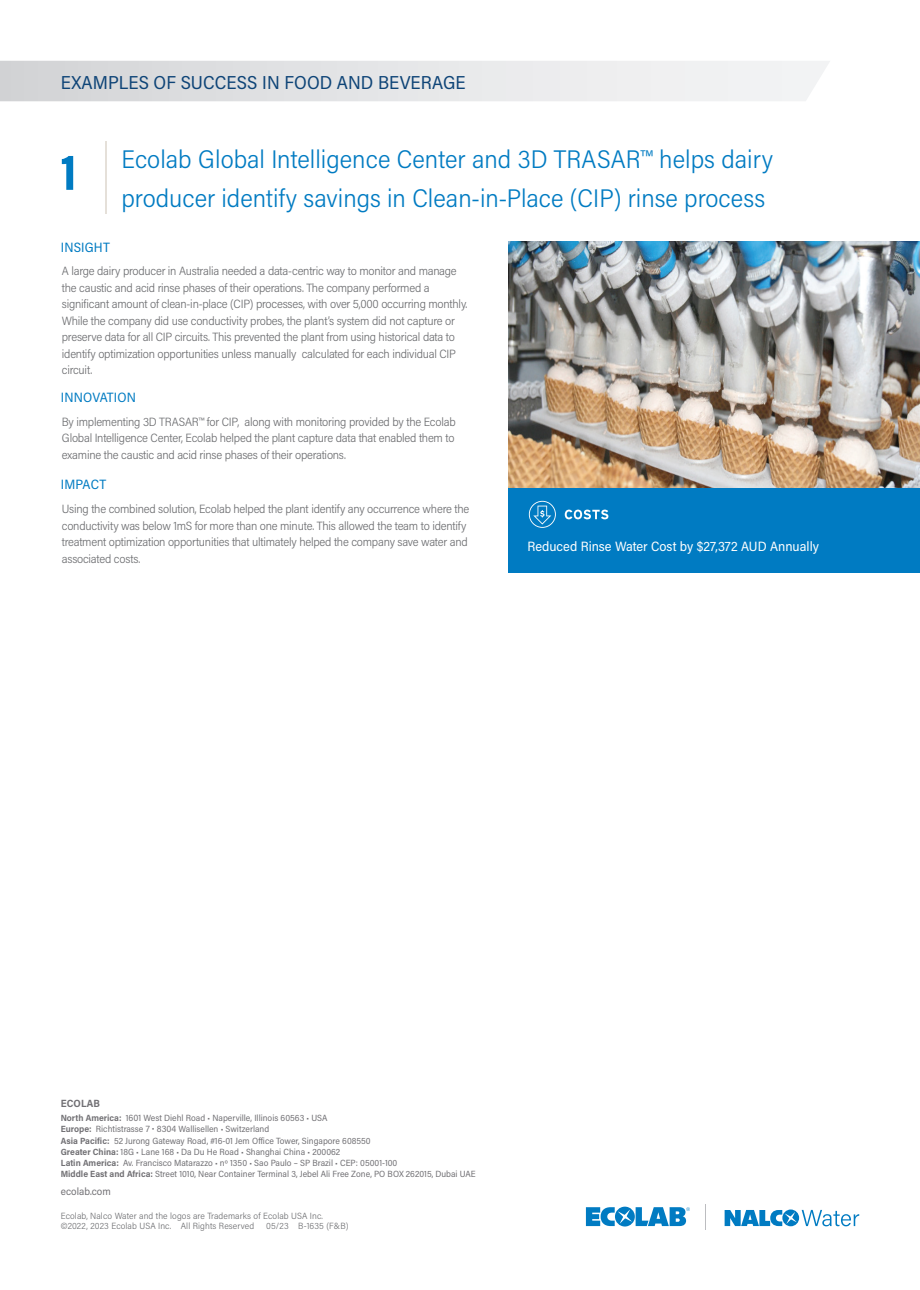
<style>
.page{position:relative;width:920px;height:1290px;background:#fff}
.page>*{position:absolute;margin:0;border:0;box-sizing:border-box;transform-origin:0 0}
.t1{font:300 25.5px/39px "Acumin Pro Semi Cond";color:#007bc2}
.t2{font:18.75px "Acumin Pro Semi Cond";letter-spacing:.005em;color:#0e4477}
.t3{font:13.5px "Acumin Pro Semi Cond";color:#fff}
.t4{font:13.5px "Acumin Pro Semi Cond";letter-spacing:.015em;color:#007bc2}
.t5{font:300 12px/16.5px "Acumin Pro Semi Cond";letter-spacing:-.02em;color:#6c6d70}
.t6{font:10.5px "Acumin Pro Semi Cond";color:#717074}
.t7{font:700 10.5px "Acumin Pro Semi Cond";letter-spacing:.005em;color:#717074}
.t8{font:9px/11.2px "Acumin Pro Semi Cond";color:#717074}
.t9{font:300 9px/10.5px "Acumin Pro Semi Cond";letter-spacing:.01em;color:#6c6d70}
.s1{font-weight:700;font-size:51px}
.s2{font-weight:700}
</style>
<div class="page">
<svg style="left:0;top:61px;width:830px;height:40px"></svg>
<hr style="left:105px;top:141px;width:1px;height:73px;background:#e5e0d9">
<img style="left:509px;top:242px;width:411px;height:246px">
<div style="left:509px;top:488px;width:411px;height:84px;background:#007bc2"></div>
<svg style="left:565px;top:510px;width:43px;height:9px"></svg>
<svg style="left:529px;top:501px;width:27px;height:27px"></svg>
<svg style="left:586px;top:1206px;width:104px;height:20px"></svg>
<svg style="left:725px;top:1209px;width:134px;height:17px"></svg>
<svg style="left:705px;top:1204px;width:1px;height:25px"></svg>
<h2 class="t2" style="left:61px;top:69px;width:406px">EXAMPLES OF SUCCESS IN FOOD AND BEVERAGE</h2>
<h1 class="t1" style="left:121px;top:138px;width:653px;text-indent:-61px"><span class="s1">1</span> Ecolab Global Intelligence Center and 3D TRASAR™ helps dairy producer identify savings in Clean-in-Place (CIP) rinse process</h1>
<p class="t4" style="left:61px;top:238px;width:51px">INSIGHT</p>
<p class="t5" style="left:62px;top:262px;width:407px">A large dairy producer in Australia needed a data-centric way to monitor and manage the caustic and acid rinse phases of their operations. The company performed a significant amount of clean-in-place (CIP) processes, with over 5,000 occurring monthly.<br>While the company did use conductivity probes, the plant’s system did not capture or preserve data for all CIP circuits. This prevented the plant from using historical data to identify optimization opportunities unless manually calculated for each individual CIP circuit.</p>
<p class="t4" style="left:61px;top:388px;width:77px">INNOVATION</p>
<p class="t5" style="left:62px;top:413px;width:395px;text-align:justify">By implementing 3D TRASAR™ for CIP, along with monitoring provided by the Ecolab Global Intelligence Center, Ecolab helped the plant capture data that enabled them to examine the caustic and acid rinse phases of their operations.</p>
<p class="t4" style="left:61px;top:475px;width:47px">IMPACT</p>
<p class="t5" style="left:62px;top:500px;width:409px">Using the combined solution, Ecolab helped the plant identify any occurrence where the conductivity was below 1mS for more than one minute. This allowed the team to identify treatment optimization opportunities that ultimately helped the company save water and associated costs.</p>
<p class="t3" style="left:527px;top:537px;width:293px">Reduced Rinse Water Cost by $27,372 AUD Annually</p>
<p class="t7" style="left:61px;top:1096px;width:41px">ECOLAB</p>
<p class="t8" style="left:61px;top:1112px;width:417px"><span class="s2">North America:</span> 1601 West Diehl Road • Naperville, Illinois 60563 • USA<br><span class="s2">Europe:</span> Richtistrasse 7 • 8304 Wallisellen • Switzerland<br><span class="s2">Asia Pacific:</span> 52 Jurong Gateway Road, #16-01 Jem Office Tower, Singapore 608550<br><span class="s2">Greater China:</span> 18G • Lane 168 • Da Du He Road • Shanghai China • 200062<br><span class="s2">Latin America:</span> Av. Francisco Matarazzo • nº 1350 • Sao Paulo – SP Brazil • CEP: 05001-100<br><span class="s2">Middle East and Africa:</span> Street 1010, Near Container Terminal 3, Jebel Ali Free Zone, PO BOX 262015, Dubai UAE</p>
<p class="t6" style="left:61px;top:1184px;width:52px">ecolab.com</p>
<p class="t9" style="left:61px;top:1210px;width:264px">Ecolab, Nalco Water and the logos are Trademarks of Ecolab USA Inc. ©2022, 2023 Ecolab USA Inc. All Rights Reserved</p>
<p class="t9" style="left:266px;top:1220px;width:84px">05/23 B-1635 (F&amp;B)</p>
</div>
